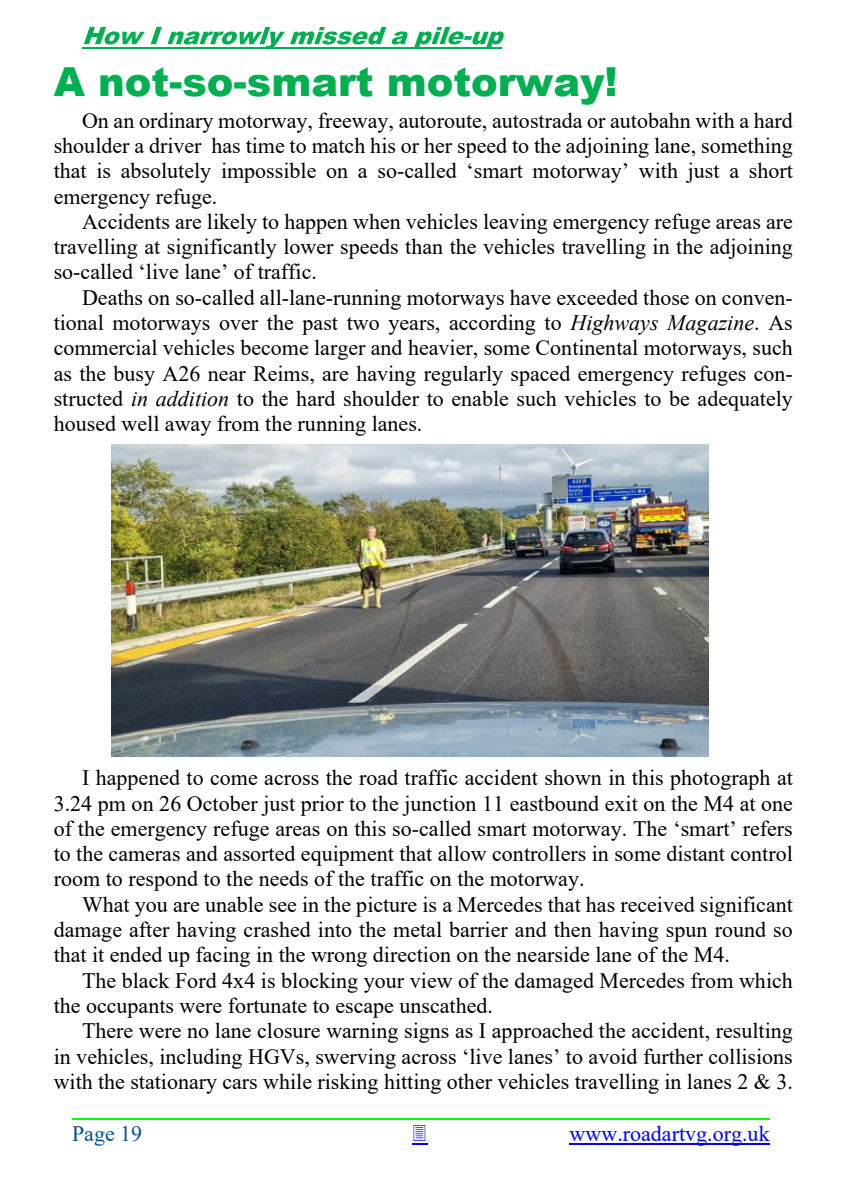
<style>
.page{position:relative;width:842px;height:1191px;background:#fff}
.page>*{position:absolute;margin:0;border:0;box-sizing:border-box;transform-origin:0 0}
.t1{font:900 40px "Arial";color:#00b050}
.t2{font:22px/25.2px "Times New Roman";color:#000;text-align:justify}
.t3{font:22px "Times New Roman";color:#00f}
.t4{font:22px "Times New Roman";color:#00519d}
.s1{font-style:italic}
</style>
<div class="page">
<hr style="left:570px;top:1143px;width:200px;height:1px;background:#00f">
<hr style="left:72px;top:1118px;width:698px;height:2px;background:#0f0">
<svg style="left:84px;top:27px;width:61px;height:17px"></svg>
<svg style="left:151px;top:27px;width:257px;height:20px"></svg>
<svg style="left:414px;top:27px;width:90px;height:20px"></svg>
<hr style="left:82px;top:47px;width:420px;height:2px;background:#00b050">
<img style="left:112px;top:445px;width:597px;height:311px">
<svg style="left:412px;top:1143px;width:15px;height:1px"></svg>
<h1 class="t1" style="left:54px;top:67px;width:566px">A not-so-smart motorway!</h1>
<p class="t2" style="left:54px;top:110px;width:741px;text-indent:28px">On an ordinary motorway, freeway, autoroute, autostrada or autobahn with a hard shoulder a driver has time to match his or her speed to the adjoining lane, something that is absolutely impossible on a so-called ‘smart motorway’ with just a short emergency refuge.</p>
<p class="t2" style="left:54px;top:211px;width:741px;text-indent:28px">Accidents are likely to happen when vehicles leaving emergency refuge areas are travelling at significantly lower speeds than the vehicles travelling in the adjoining so-called ‘live lane’ of traffic.</p>
<p class="t2" style="left:54px;top:287px;width:741px;text-indent:28px">Deaths on so-called all-lane-running motorways have exceeded those on conven&shy;tional motorways over the past two years, according to <span class="s1">Highways Magazine</span>. As commercial vehicles become larger and heavier, some Continental motorways, such as the busy A26 near Reims, are having regularly spaced emergency refuges con&shy;structed <span class="s1">in addition</span> to the hard shoulder to enable such vehicles to be adequately housed well away from the running lanes.</p>
<p class="t2" style="left:54px;top:767px;width:741px;text-indent:28px">I happened to come across the road traffic accident shown in this photograph at 3.24 pm on 26 October just prior to the junction 11 eastbound exit on the M4 at one of the emergency refuge areas on this so-called smart motorway. The ‘smart’ refers to the cameras and assorted equipment that allow controllers in some distant control room to respond to the needs of the traffic on the motorway.</p>
<p class="t2" style="left:54px;top:894px;width:741px;text-indent:28px">What you are unable see in the picture is a Mercedes that has received significant damage after having crashed into the metal barrier and then having spun round so that it ended up facing in the wrong direction on the nearside lane of the M4.</p>
<p class="t2" style="left:54px;top:969px;width:741px;text-indent:28px">The black Ford 4x4 is blocking your view of the damaged Mercedes from which the occupants were fortunate to escape unscathed.</p>
<p class="t2" style="left:54px;top:1020px;width:741px;text-indent:28px">There were no lane closure warning signs as I approached the accident, resulting in vehicles, including HGVs, swerving across ‘live lanes’ to avoid further collisions with the stationary cars while risking hitting other vehicles travelling in lanes 2 &amp; 3.</p>
<p class="t4" style="left:72px;top:1125px;width:72px">Page 19</p>
<p class="t3" style="left:570px;top:1125px;width:202px">www.roadartvg.org.uk</p>
</div>
